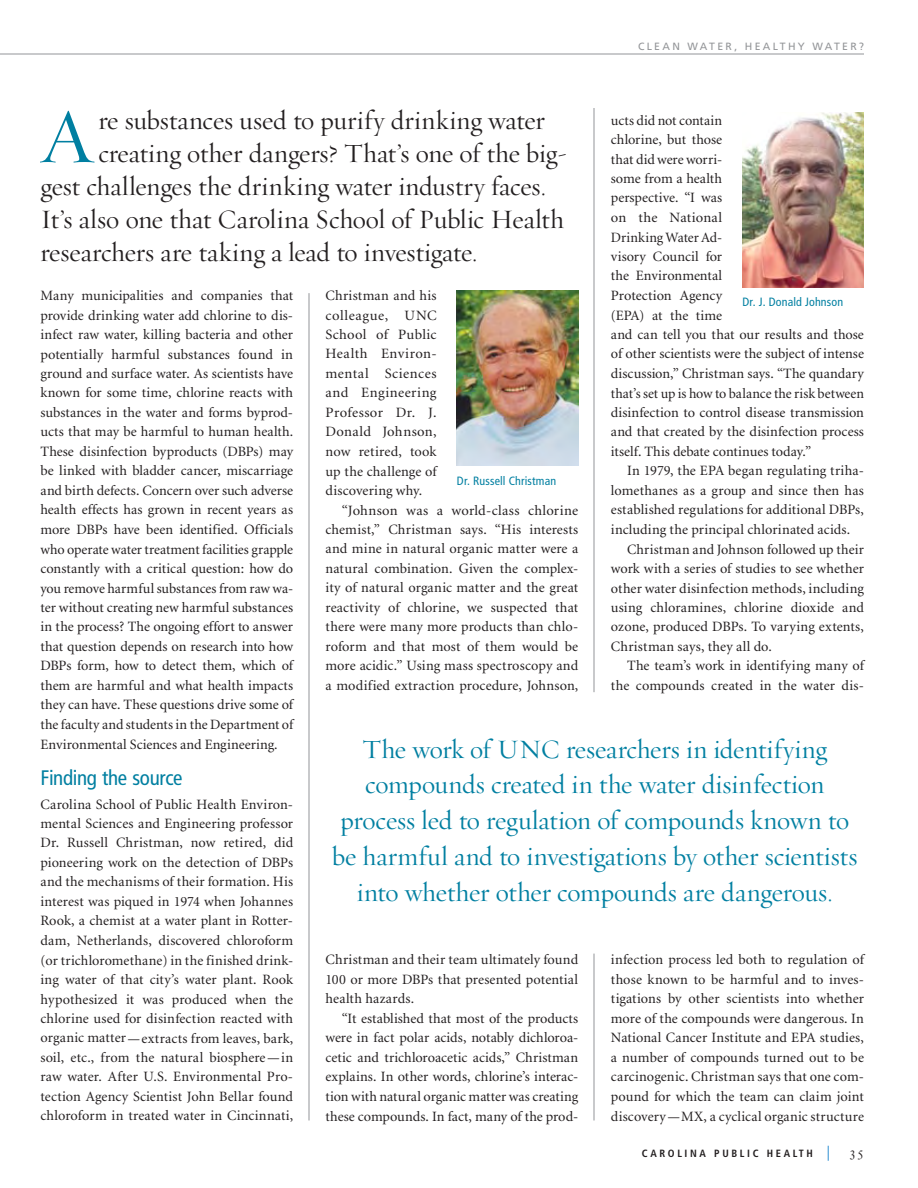
<style>
.page{position:relative;width:918px;height:1188px;background:#fff}
.page>*{position:absolute;margin:0;border:0;box-sizing:border-box;transform-origin:0 0}
.t1{font:78.45px "Requiem Display HTF Roman";color:#007fa1}
.t2{font:27px "Requiem Display HTF Roman";letter-spacing:-.005em;color:#231f20}
.t3{font:27px "Requiem Display HTF Roman";color:#007fa1}
.t4{font:condensed 21px "Frutiger";letter-spacing:-.015em;color:#007fa1}
.t5{font:14.25px/19.5px "Minion";letter-spacing:.005em;color:#231f20;text-align:justify}
.t6{font:condensed 12px "Frutiger";letter-spacing:.015em;color:#007fa1}
.t7{font:10.5px "Frutiger";letter-spacing:.22em;color:#939598}
.t8{font:700 condensed 10.5px "Frutiger";letter-spacing:.25em;color:#231f20}
.s1{font-size:15px;color:#58a5db}
</style>
<div class="page">
<hr style="left:0;top:54px;width:864px;height:1px;background:#939598">
<hr style="left:0;top:860px;width:1px;height:328px;background:#007fa1">
<img style="left:457px;top:290px;width:121px;height:176px">
<img style="left:742px;top:112px;width:122px;height:176px">
<hr style="left:594px;top:108px;width:1px;height:584px;background:#939598">
<hr style="left:594px;top:954px;width:1px;height:167px;background:#939598">
<hr style="left:309px;top:293px;width:1px;height:827px;background:#939598">
<p class="t7" style="left:638px;top:40px;width:227px">CLE AN WATE R, HE ALTHY WATE R?</p>
<h1 class="t1" style="left:40px;top:90px;width:56px">A</h1>
<h2 class="t2" style="left:98px;top:104px;width:448px">re substances used to purify drinking water</h2>
<p class="t5" style="left:611px;top:111px;width:255px;text-align:left">ucts did not contain<br>chlorine, but those<br>that did were worri-<br>some from a health<br>perspective. “I was<br>on the National<br>Drinking Water Ad-<br>visory Council for<br>the Environmental<br>Protection Agency<br>(EPA) at the time<br>and can tell you that our results and those of other scientists were the subject of intense discussion,” Christman says. “The quandary that’s set up is how to balance the risk between disinfection to control disease transmission and that created by the disinfection process itself. This debate continues today.”</p>
<p class="t5" style="left:627px;top:462px;width:238px">In 1979, the EPA began regulating triha-</p>
<p class="t5" style="left:611px;top:481px;width:255px">lomethanes as a group and since then has</p>
<p class="t5" style="left:611px;top:501px;width:255px">established regulations for additional DBPs,</p>
<p class="t5" style="left:611px;top:520px;width:241px">including the principal chlorinated acids.</p>
<p class="t5" style="left:627px;top:540px;width:238px">Christman and Johnson followed up their</p>
<p class="t5" style="left:611px;top:559px;width:255px">work with a series of studies to see whether</p>
<p class="t5" style="left:611px;top:579px;width:255px">other water disinfection methods, including</p>
<p class="t5" style="left:611px;top:598px;width:255px">using chloramines, chlorine dioxide and</p>
<p class="t5" style="left:611px;top:618px;width:255px">ozone, produced DBPs. To varying extents,</p>
<p class="t5" style="left:611px;top:637px;width:163px">Christman says, they all do.</p>
<p class="t5" style="left:627px;top:657px;width:238px">The team’s work in identifying many of</p>
<p class="t5" style="left:611px;top:676px;width:255px">the compounds created in the water dis-</p>
<h2 class="t2" style="left:98px;top:137px;width:470px">creating other dangers? That’s one of the big-</h2>
<h2 class="t2" style="left:40px;top:170px;width:507px">gest challenges the drinking water industry faces.</h2>
<h2 class="t2" style="left:40px;top:203px;width:525px">It’s also one that Carolina School of Public Health</h2>
<h2 class="t2" style="left:40px;top:236px;width:438px">researchers are taking a lead to investigate.</h2>
<p class="t5" style="left:40px;top:286px;width:254px">Many municipalities and companies that provide drinking water add chlorine to dis&shy;infect raw water, killing bacteria and other potentially harmful substances found in ground and surface water. As scientists have known for some time, chlorine reacts with substances in the water and forms byprod&shy;ucts that may be harmful to human health.<br>These disinfection byproducts (DBPs) may be linked with bladder cancer, miscarriage and birth defects. Concern over such adverse health effects has grown in recent years as more DBPs have been identified. Officials who operate water treatment facilities grapple constantly with a critical question: how do you remove harmful substances from raw wa&shy;ter without creating new harmful substances in the process? The ongoing effort to answer that question depends on research into how DBPs form, how to detect them, which of them are harmful and what health impacts they can have. These questions drive some of the faculty and students in the Department of Environmental Sciences and Engineering.</p>
<h3 class="t4" style="left:40px;top:765px;width:143px">Finding the source</h3>
<p class="t5" style="left:40px;top:795px;width:254px">Carolina School of Public Health Environ&shy;mental Sciences and Engineering professor Dr. Russell Christman, now retired, did pioneering work on the detection of DBPs and the mechanisms of their formation. His interest was piqued in 1974 when Johannes Rook, a chemist at a water plant in Rotter&shy;dam, Netherlands, discovered chloroform (or trichloromethane) in the finished drink&shy;ing water of that city’s water plant. Rook hypothesized it was produced when the chlorine used for disinfection reacted with organic matter — extracts from leaves, bark, soil, etc., from the natural biosphere — in raw water. After U.S. Environmental Pro&shy;tection Agency Scientist John Bellar found chloroform in treated water in Cincinnati,</p>
<p class="t5" style="left:326px;top:286px;width:113px">Christman and his colleague, UNC School of Public Health Environ&shy;mental Sciences and Engineering Professor Dr. J.<br>Donald Johnson, now retired, took up the challenge of discovering why.</p>
<p class="t5" style="left:326px;top:501px;width:254px;text-indent:16px">“Johnson was a world-class chlorine chemist,” Christman says. “His interests and mine in natural organic matter were a natural combination. Given the complex&shy;ity of natural organic matter and the great reactivity of chlorine, we suspected that there were many more products than chlo&shy;roform and that most of them would be more acidic.” Using mass spectroscopy and a modified extraction procedure, Johnson,</p>
<p class="t6" style="left:742px;top:295px;width:102px">Dr. J. Donald Johnson</p>
<p class="t6" style="left:457px;top:473px;width:101px">Dr. Russell Christman</p>
<h2 class="t3" style="left:362px;top:733px;width:156px">The work of UNC</h2>
<h2 class="t3" style="left:566px;top:733px;width:263px">researchers in identifying</h2>
<h2 class="t3" style="left:365px;top:769px;width:461px">compounds created in the water disinfection</h2>
<h2 class="t3" style="left:340px;top:805px;width:510px">process led to regulation of compounds known to</h2>
<h2 class="t3" style="left:332px;top:841px;width:527px">be harmful and to investigations by other scientists</h2>
<h2 class="t3" style="left:357px;top:877px;width:478px">into whether other compounds are dangerous.</h2>
<p class="t5" style="left:326px;top:951px;width:254px">Christman and their team ultimately found 100 or more DBPs that presented potential health hazards.</p>
<p class="t5" style="left:326px;top:1009px;width:254px;text-indent:16px">“It established that most of the products were in fact polar acids, notably dichloroa&shy;cetic and trichloroacetic acids,” Christman explains. In other words, chlorine’s interac&shy;tion with natural organic matter was creating these compounds. In fact, many of the prod-</p>
<p class="t5" style="left:611px;top:951px;width:255px">infection process led both to regulation of those known to be harmful and to inves&shy;tigations by other scientists into whether more of the compounds were dangerous. In National Cancer Institute and EPA studies, a number of compounds turned out to be carcinogenic. Christman says that one com&shy;pound for which the team can claim joint discovery—MX, a cyclical organic structure</p>
<p class="t8" style="left:642px;top:1147px;width:190px">CAROLINA PUBLIC HEALTH <span class="s1">|</span></p>
</div>
